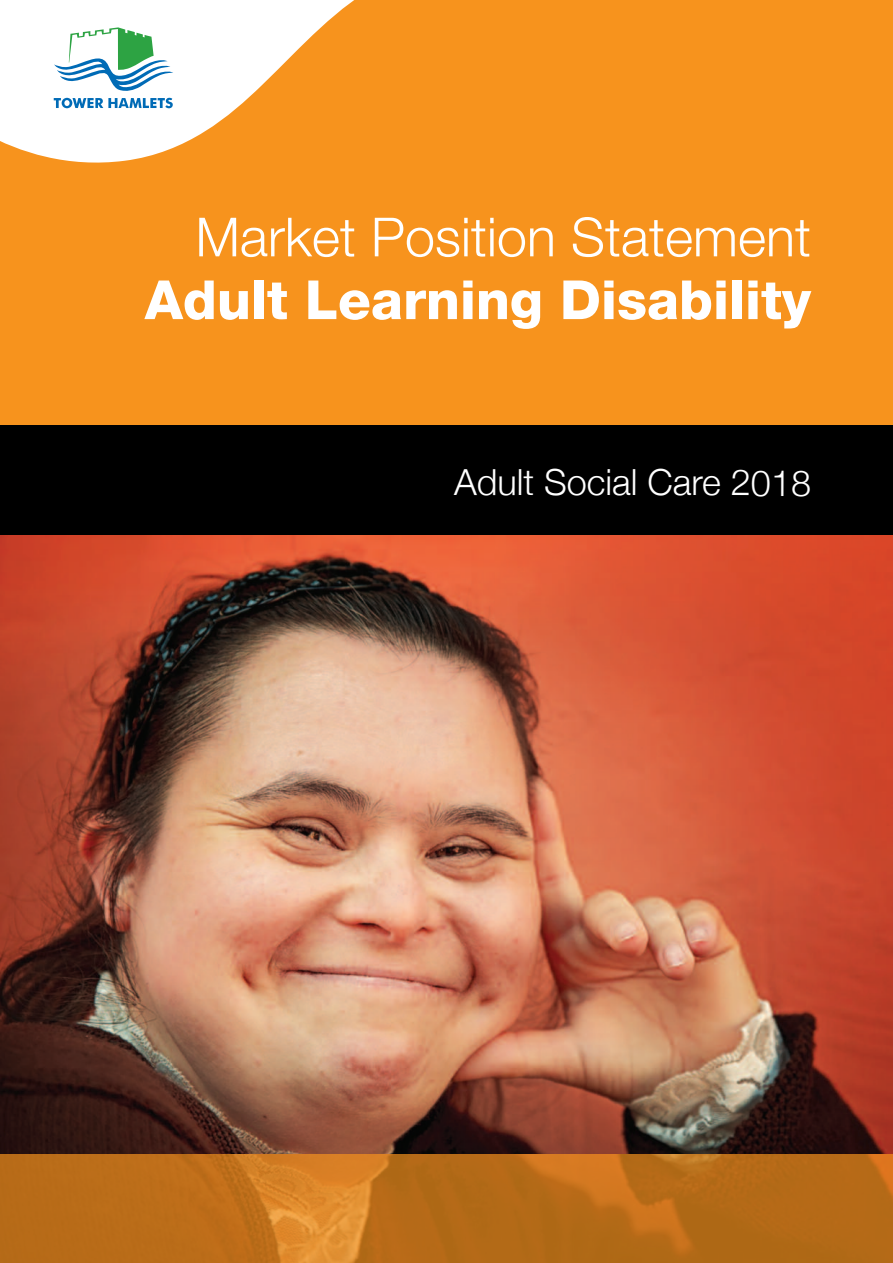
<style>
.page{position:relative;width:893px;height:1263px;background:#fff}
.page>*{position:absolute;margin:0;border:0;box-sizing:border-box;transform-origin:0 0}
.t1{font:300 54px "Helvetica Neue";color:#fff}
.t2{font:800 54px "Helvetica Neue";color:#fff}
.t3{font:300 36px "Helvetica Neue";color:#fff}
</style>
<div class="page">
<img style="left:0;top:534px;width:893px;height:620px">
<div style="left:0;top:0;width:893px;height:515px;background:#f7931d"></div>
<img style="left:0;top:1154px;width:893px;height:109px">
<div style="left:0;top:425px;width:893px;height:109px;background:#000"></div>
<svg style="left:0;top:0;width:354px;height:163px;fill:#fff"></svg>
<svg style="left:54px;top:98px;width:119px;height:10px"></svg>
<svg style="left:54px;top:27px;width:119px;height:65px;background:#badcd7"></svg>
<p class="t1" style="left:195px;top:204px;width:617px">Market Position Statement</p>
<p class="t2" style="left:145px;top:281px;width:668px">Adult Learning Disability</p>
<p class="t3" style="left:454px;top:460px;width:358px">Adult Social Care 2018</p>
</div>
